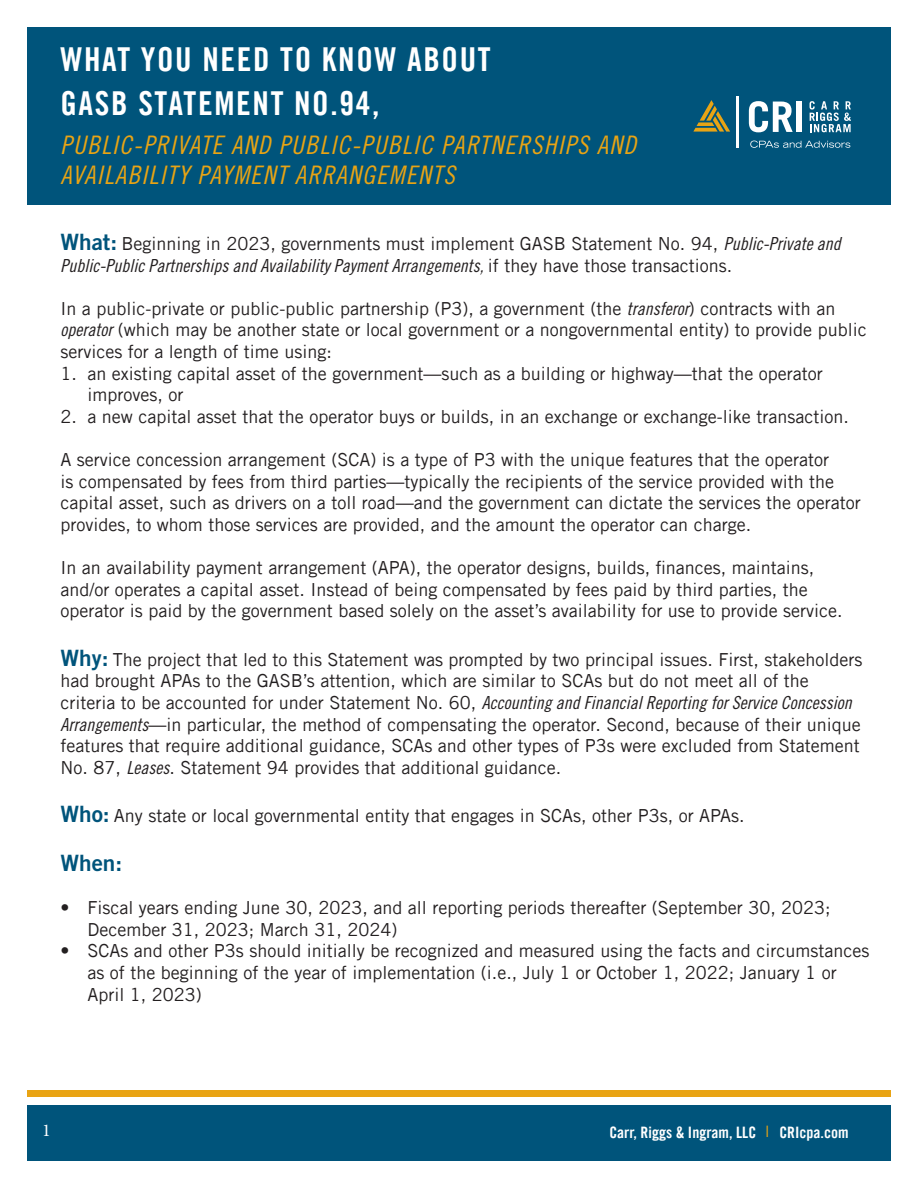
<style>
.page{position:relative;width:918px;height:1188px;background:#fff}
.page>*{position:absolute;margin:0;border:0;box-sizing:border-box;transform-origin:0 0}
.t1{font:33px "Trade Gothic LT Std Bd Cn 20";letter-spacing:.05em;color:#fff}
.t2{font:25.5px/30px "Trade Gothic LT Std Cn 18 Obl";letter-spacing:.05em;color:#e9a414}
.t3{font:22.5px "Trade Gothic LT Std Bd 2";color:#00547b}
.t4{font:18px/21.6px "Trade Gothic LT Std";color:#231f20}
.t5{font:18px "Minion Pro";color:#fff}
.t6{font:15.75px "Trade Gothic LT Std Bd Cn 20";color:#fff}
.s1{font-family:"Trade Gothic LT Std Bd 2";font-size:22.5px;color:#00547b}
.s2{font-family:"Trade Gothic LT Std Cn 18 Obl"}
.s3{font-family:"Trade Gothic LT Std";color:#e9a414}
</style>
<div class="page">
<div style="left:27px;top:27px;width:864px;height:177px;background:#00547b"></div>
<svg style="left:810px;top:101px;width:41px;height:31px"></svg>
<svg style="left:693px;top:100px;width:37px;height:32px"></svg>
<svg style="left:749px;top:101px;width:44px;height:31px"></svg>
<div style="left:797px;top:102px;width:5px;height:30px;background:#fff"></div>
<hr style="left:737px;top:96px;width:2px;height:52px;background:#fff">
<svg style="left:750px;top:141px;width:100px;height:7px"></svg>
<div style="left:27px;top:1105px;width:864px;height:56px;background:#00547b"></div>
<div style="left:27px;top:1090px;width:864px;height:7px;background:#e9a414"></div>
<p class="t1" style="left:60px;top:40px;width:432px">WHAT YOU NEED TO KNOW ABOUT</p>
<p class="t1" style="left:60px;top:83px;width:320px">GASB STATEMENT NO.94,</p>
<p class="t2" style="left:60px;top:130px;width:577px">PUBLIC-PRIVATE AND PUBLIC-PUBLIC PARTNERSHIPS AND<br>AVAILABILITY PAYMENT ARRANGEMENTS</p>
<p class="t4" style="left:60px;top:232px;width:782px"><span class="s1">What:</span> Beginning in 2023, governments must implement GASB Statement No. 94, <span class="s2">Public-Private and<br>Public-Public Partnerships and Availability Payment Arrangements,</span> if they have those transactions.</p>
<p class="t4" style="left:60px;top:297px;width:808px">In a public-private or public-public partnership (P3), a government (the <span class="s2">transferor</span>) contracts with an <span class="s2">operator</span> (which may be another state or local government or a nongovernmental entity) to provide public services for a length of time using:</p>
<p class="t4" style="left:87px;top:362px;width:737px;text-indent:-27px">1. an existing capital asset of the government—such as a building or highway—that the operator improves, or</p>
<p class="t4" style="left:60px;top:405px;width:790px">2. a new capital asset that the operator buys or builds, in an exchange or exchange-like transaction.</p>
<p class="t4" style="left:60px;top:448px;width:802px">A service concession arrangement (SCA) is a type of P3 with the unique features that the operator<br>is compensated by fees from third parties—typically the recipients of the service provided with the capital asset, such as drivers on a toll road—and the government can dictate the services the operator provides, to whom those services are provided, and the amount the operator can charge.</p>
<p class="t4" style="left:60px;top:556px;width:755px">In an availability payment arrangement (APA), the operator designs, builds, finances, maintains,</p>
<p class="t4" style="left:60px;top:578px;width:784px">and/or operates a capital asset. Instead of being compensated by fees paid by third parties, the operator is paid by the government based solely on the asset’s availability for use to provide service.</p>
<p class="t4" style="left:60px;top:648px;width:804px"><span class="s1">Why:</span> The project that led to this Statement was prompted by two principal issues. First, stakeholders had brought APAs to the GASB’s attention, which are similar to SCAs but do not meet all of the criteria to be accounted for under Statement No. 60, <span class="s2">Accounting and Financial Reporting for Service Concession Arrangements</span>—in particular, the method of compensating the operator. Second, because of their unique features that require additional guidance, SCAs and other types of P3s were excluded from Statement No. 87, <span class="s2">Leases</span>. Statement 94 provides that additional guidance.</p>
<p class="t4" style="left:60px;top:805px;width:686px"><span class="s1">Who:</span> Any state or local governmental entity that engages in SCAs, other P3s, or APAs.</p>
<p class="t3" style="left:60px;top:849px;width:63px">When:</p>
<p class="t4" style="left:87px;top:897px;width:745px;text-indent:-27px">• Fiscal years ending June 30, 2023, and all reporting periods thereafter (September 30, 2023;<br>December 31, 2023; March 31, 2024)</p>
<p class="t4" style="left:87px;top:940px;width:783px;text-indent:-27px">• SCAs and other P3s should initially be recognized and measured using the facts and circumstances as of the beginning of the year of implementation (i.e., July 1 or October 1, 2022; January 1 or<br>April 1, 2023)</p>
<p class="t5" style="left:42px;top:1118px;width:10px">1</p>
<p class="t6" style="left:609px;top:1122px;width:241px">Carr, Riggs &amp; Ingram, LLC <span class="s3">l</span> CRIcpa.com</p>
</div>
